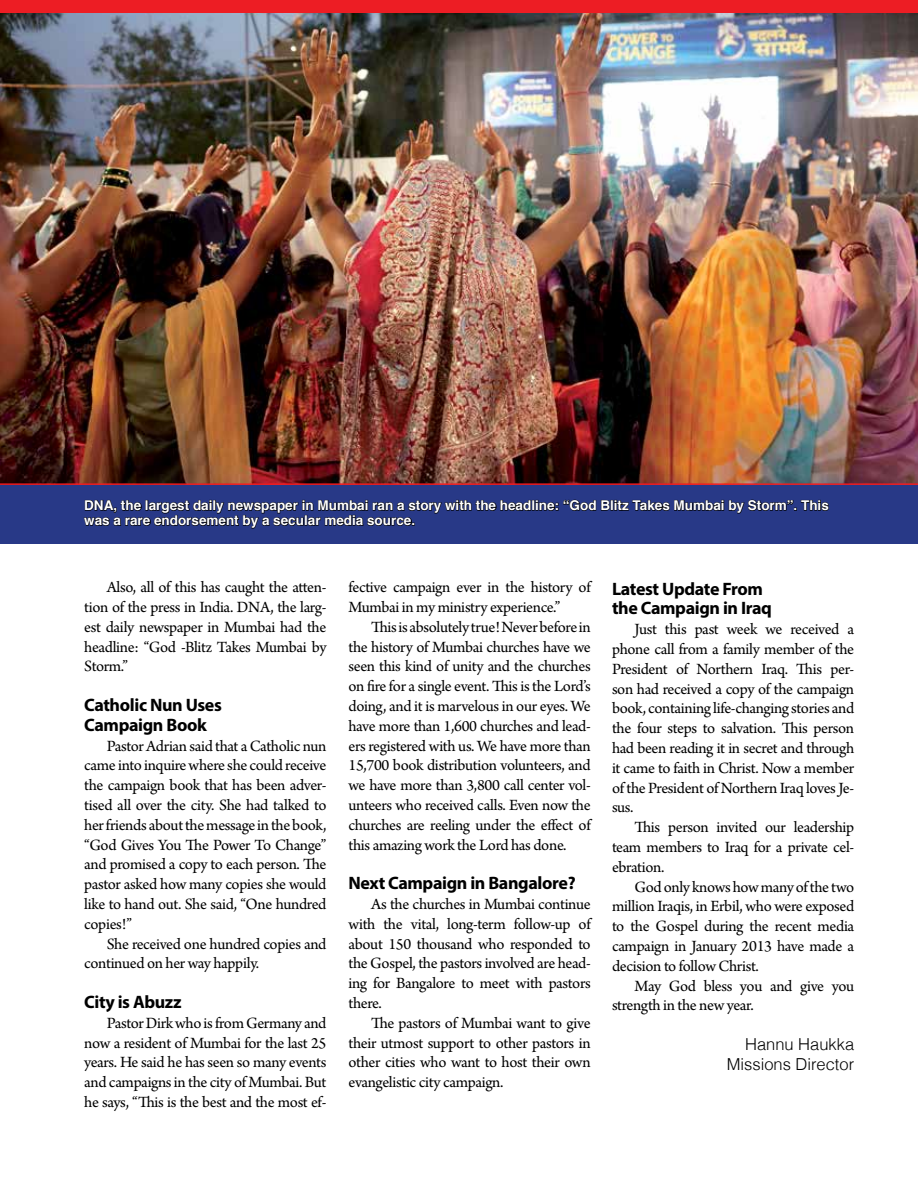
<style>
.page{position:relative;width:918px;height:1188px;background:#fff}
.page>*{position:absolute;margin:0;border:0;box-sizing:border-box;transform-origin:0 0}
.t1{font:700 18px/19.8px "Myriad Pro";letter-spacing:-.02em;color:#000}
.t2{font:16.5px/19.8px "Arno Pro";letter-spacing:-.02em;color:#000;text-align:justify}
.t3{font:300 16.5px/19.8px "Helvetica";color:#000;text-align:right}
.t4{font:700 13.5px/15px "Helvetica";color:#fff}
</style>
<div class="page">
<div style="left:0;top:0;width:918px;height:543px;background:#283987"></div>
<svg style="left:83px;top:499px;width:746px;height:30px"></svg>
<img style="left:0;top:13px;width:918px;height:472px">
<div style="left:0;top:0;width:918px;height:13px;background:#ed1d24"></div>
<p class="t4" style="left:84px;top:498px;width:746px">DNA, the largest daily newspaper in Mumbai ran a story with the headline: “God Blitz Takes Mumbai by Storm”. This was a rare endorsement by a secular media source.</p>
<p class="t2" style="left:84px;top:578px;width:244px;text-indent:23px">Also, all of this has caught the atten&shy;tion of the press in India. DNA, the larg&shy;est daily newspaper in Mumbai had the headline: “God -Blitz Takes Mumbai by Storm.”</p>
<p class="t1" style="left:84px;top:694px;width:139px">Catholic Nun Uses<br>Campaign Book</p>
<p class="t2" style="left:84px;top:737px;width:244px;text-indent:23px">Pastor Adrian said that a Catholic nun came into inquire where she could receive the campaign book that has been adver&shy;tised all over the city. She had talked to her friends about the message in the book, “God Gives You The Power To Change” and promised a copy to each person. The pastor asked how many copies she would like to hand out. She said, “One hundred copies!”</p>
<p class="t2" style="left:84px;top:935px;width:244px;text-indent:23px">She received one hundred copies and continued on her way happily.</p>
<p class="t1" style="left:84px;top:991px;width:99px">City is Abuzz</p>
<p class="t2" style="left:84px;top:1014px;width:244px;text-indent:23px">Pastor Dirk who is from Germany and now a resident of Mumbai for the last 25 years. He said he has seen so many events and campaigns in the city of Mumbai. But he says, “This is the best and the most ef-</p>
<p class="t2" style="left:349px;top:578px;width:244px">fective campaign ever in the history of<br>Mumbai in my ministry experience.”</p>
<p class="t2" style="left:349px;top:618px;width:244px;text-indent:23px">This is absolutely true! Never before in the history of Mumbai churches have we seen this kind of unity and the churches on fire for a single event. This is the Lord’s doing, and it is marvelous in our eyes. We have more than 1,600 churches and lead&shy;ers registered with us. We have more than 15,700 book distribution volunteers, and we have more than 3,800 call center vol&shy;unteers who received calls. Even now the churches are reeling under the effect of this amazing work the Lord has done.</p>
<p class="t1" style="left:349px;top:873px;width:229px">Next Campaign in Bangalore?</p>
<p class="t2" style="left:349px;top:895px;width:244px;text-indent:23px">As the churches in Mumbai continue with the vital, long-term follow-up of about 150 thousand who responded to the Gospel, the pastors involved are head&shy;ing for Bangalore to meet with pastors there.</p>
<p class="t2" style="left:349px;top:1014px;width:244px;text-indent:23px">The pastors of Mumbai want to give their utmost support to other pastors in other cities who want to host their own evangelistic city campaign.</p>
<p class="t1" style="left:612px;top:578px;width:162px">Latest Update From the Campaign in Iraq</p>
<p class="t2" style="left:612px;top:620px;width:244px;text-indent:23px">Just this past week we received a phone call from a family member of the President of Northern Iraq. This per&shy;son had received a copy of the campaign book, containing life-changing stories and the four steps to salvation. This person had been reading it in secret and through it came to faith in Christ. Now a member of the President of Northern Iraq loves Je&shy;sus.</p>
<p class="t2" style="left:612px;top:818px;width:244px;text-indent:23px">This person invited our leadership team members to Iraq for a private cel&shy;ebration.</p>
<p class="t2" style="left:612px;top:878px;width:244px;text-indent:23px">God only knows how many of the two million Iraqis, in Erbil, who were exposed to the Gospel during the recent media campaign in January 2013 have made a decision to follow Christ.</p>
<p class="t2" style="left:612px;top:977px;width:244px;text-indent:23px">May God bless you and give you strength in the new year.</p>
<p class="t3" style="left:727px;top:1033px;width:129px">Hannu Haukka<br>Missions Director</p>
</div>
